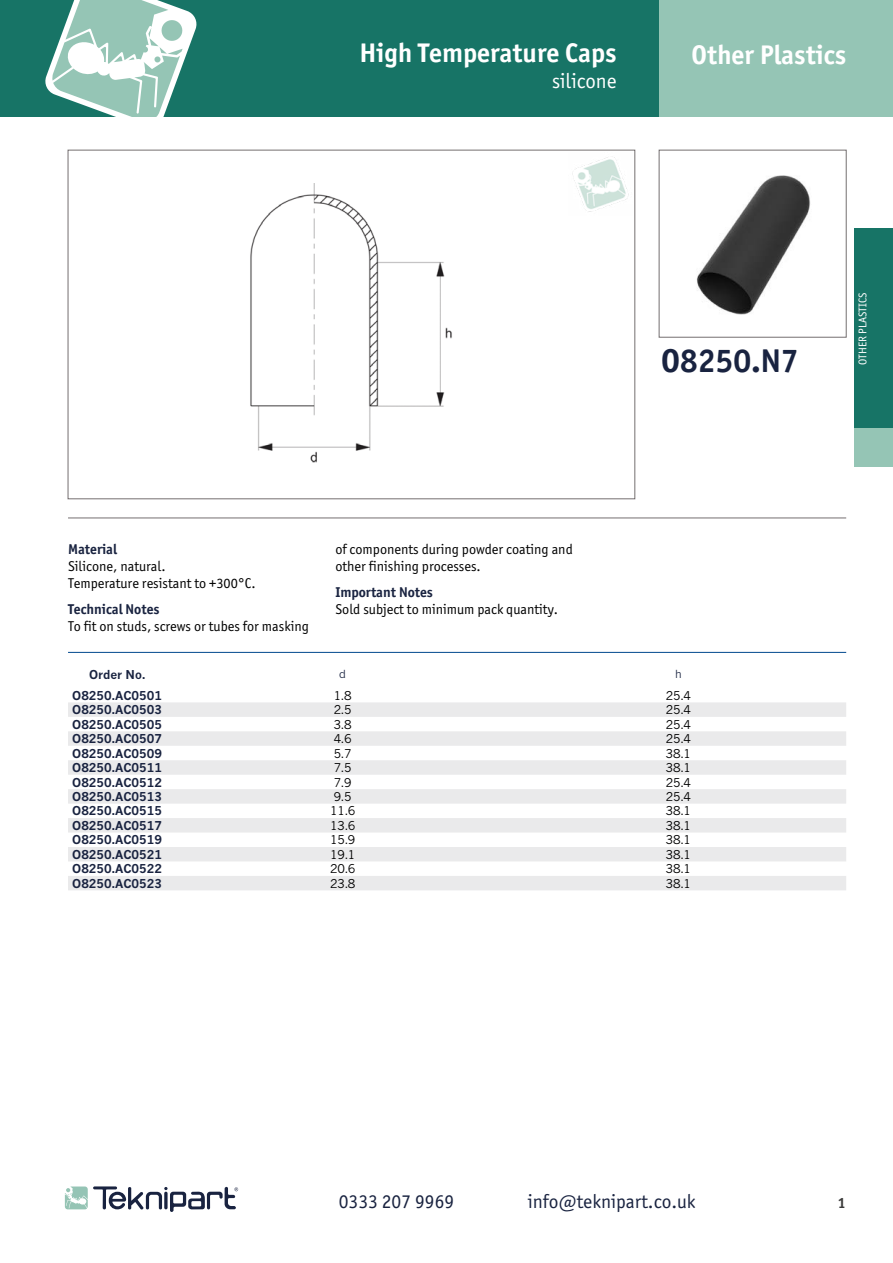
<style>
.page{position:relative;width:893px;height:1263px;background:#fff}
.page>*{position:absolute;margin:0;border:0;box-sizing:border-box;transform-origin:0 0}
.t1{font:700 33px "Officina Sans ITC Pro";color:#192340}
.t2{font:700 27px "Officina Sans ITC Pro";color:#fff}
.t3{font:21px "Officina Sans ITC Pro";color:#fff}
.t4{font:19.5px "Officina Sans ITC Pro";color:#192340}
.t5{font:700 15px "Officina Sans ITC Pro";color:#3c3c3b}
.t6{font:14.25px/17.1px "Officina Sans ITC Pro";color:#000}
.t7{font:700 14.25px "Officina Sans ITC Pro";color:#192340}
.t8{font:700 12px "News Gothic MT Pro";color:#192340}
.t9{font:12px "News Gothic MT Pro";color:#000}
.t10{font:11.25px "Officina Sans ITC Pro";color:#fff}
.t11{font:11.1px "News Gothic MT Pro";color:#192340}
</style>
<div class="page">
<div style="left:0;top:0;width:659px;height:116px;background:#177466"></div>
<svg style="left:45px;top:0;width:152px;height:116px"></svg>
<div style="left:659px;top:0;width:234px;height:116px;background:#95c5b5"></div>
<div style="left:855px;top:228px;width:38px;height:200px;background:#177466"></div>
<div style="left:855px;top:428px;width:38px;height:38px;background:#95c5b5"></div>
<svg style="left:68px;top:702px;width:778px;height:188px;fill:#ececed"></svg>
<img style="left:250px;top:184px;width:202px;height:279px">
<img style="left:572px;top:157px;width:57px;height:55px">
<div style="left:659px;top:150px;width:187px;height:187px;border:1px solid #746f70"></div>
<img style="left:696px;top:175px;width:115px;height:140px">
<svg style="left:64px;top:1185px;width:25px;height:25px"></svg>
<svg style="left:65px;top:1186px;width:173px;height:26px"></svg>
<hr style="left:68px;top:518px;width:778px;height:1px;background:#746f70">
<hr style="left:68px;top:652px;width:778px;height:1px;background:#00488d">
<h2 class="t2" style="left:359px;top:36px;width:259px">High Temperature Caps</h2>
<h3 class="t3" style="left:552px;top:69px;width:66px">silicone</h3>
<h2 class="t2" style="left:692px;top:38px;width:156px">Other Plastics</h2>
<h1 class="t1" style="left:661px;top:340px;width:139px">O8250.N7</h1>
<p class="t10" style="left:856px;top:365px;width:73px;rotate:-90deg">OTHER PLASTICS</p>
<p class="t7" style="left:68px;top:540px;width:51px">Material</p>
<p class="t6" style="left:68px;top:558px;width:189px">Silicone, natural.<br>Temperature resistant to +300°C.</p>
<p class="t7" style="left:68px;top:600px;width:93px">Technical Notes</p>
<p class="t6" style="left:68px;top:618px;width:242px">To fit on studs, screws or tubes for masking</p>
<p class="t6" style="left:335px;top:541px;width:239px">of components during powder coating and other finishing processes.</p>
<p class="t7" style="left:335px;top:583px;width:99px">Important Notes</p>
<p class="t6" style="left:335px;top:600px;width:224px">Sold subject to minimum pack quantity.</p>
<p class="t8" style="left:89px;top:668px;width:58px">Order No.</p>
<p class="t11" style="left:339px;top:668px;width:8px">d</p>
<p class="t11" style="left:675px;top:668px;width:8px">h</p>
<p class="t8" style="left:72px;top:688px;width:91px">O8250.AC0501</p>
<p class="t9" style="left:334px;top:688px;width:19px">1.8</p>
<p class="t9" style="left:666px;top:688px;width:27px">25.4</p>
<p class="t8" style="left:72px;top:702px;width:91px">O8250.AC0503</p>
<p class="t9" style="left:334px;top:702px;width:19px">2.5</p>
<p class="t9" style="left:666px;top:702px;width:27px">25.4</p>
<p class="t8" style="left:72px;top:717px;width:91px">O8250.AC0505</p>
<p class="t9" style="left:334px;top:717px;width:19px">3.8</p>
<p class="t9" style="left:666px;top:717px;width:27px">25.4</p>
<p class="t8" style="left:72px;top:731px;width:91px">O8250.AC0507</p>
<p class="t9" style="left:334px;top:731px;width:19px">4.6</p>
<p class="t9" style="left:666px;top:731px;width:27px">25.4</p>
<p class="t8" style="left:72px;top:746px;width:91px">O8250.AC0509</p>
<p class="t9" style="left:334px;top:746px;width:19px">5.7</p>
<p class="t9" style="left:666px;top:746px;width:27px">38.1</p>
<p class="t8" style="left:72px;top:760px;width:91px">O8250.AC0511</p>
<p class="t9" style="left:334px;top:760px;width:19px">7.5</p>
<p class="t9" style="left:666px;top:760px;width:27px">38.1</p>
<p class="t8" style="left:72px;top:775px;width:91px">O8250.AC0512</p>
<p class="t9" style="left:334px;top:775px;width:19px">7.9</p>
<p class="t9" style="left:666px;top:775px;width:27px">25.4</p>
<p class="t8" style="left:72px;top:789px;width:91px">O8250.AC0513</p>
<p class="t9" style="left:334px;top:789px;width:19px">9.5</p>
<p class="t9" style="left:666px;top:789px;width:27px">25.4</p>
<p class="t8" style="left:72px;top:804px;width:91px">O8250.AC0515</p>
<p class="t9" style="left:330px;top:804px;width:27px">11.6</p>
<p class="t9" style="left:666px;top:804px;width:27px">38.1</p>
<p class="t8" style="left:72px;top:818px;width:91px">O8250.AC0517</p>
<p class="t9" style="left:330px;top:818px;width:27px">13.6</p>
<p class="t9" style="left:666px;top:818px;width:27px">38.1</p>
<p class="t8" style="left:72px;top:833px;width:91px">O8250.AC0519</p>
<p class="t9" style="left:330px;top:833px;width:27px">15.9</p>
<p class="t9" style="left:666px;top:833px;width:27px">38.1</p>
<p class="t8" style="left:72px;top:847px;width:91px">O8250.AC0521</p>
<p class="t9" style="left:330px;top:847px;width:27px">19.1</p>
<p class="t9" style="left:666px;top:847px;width:27px">38.1</p>
<p class="t8" style="left:72px;top:861px;width:91px">O8250.AC0522</p>
<p class="t9" style="left:330px;top:862px;width:27px">20.6</p>
<p class="t9" style="left:666px;top:862px;width:27px">38.1</p>
<p class="t8" style="left:72px;top:876px;width:91px">O8250.AC0523</p>
<p class="t9" style="left:330px;top:876px;width:27px">23.8</p>
<p class="t9" style="left:666px;top:876px;width:27px">38.1</p>
<h3 class="t4" style="left:339px;top:1189px;width:117px">0333 207 9969</h3>
<h3 class="t4" style="left:528px;top:1189px;width:169px">info@teknipart.co.uk</h3>
<p class="t5" style="left:838px;top:1193px;width:10px">1</p>
</div>
